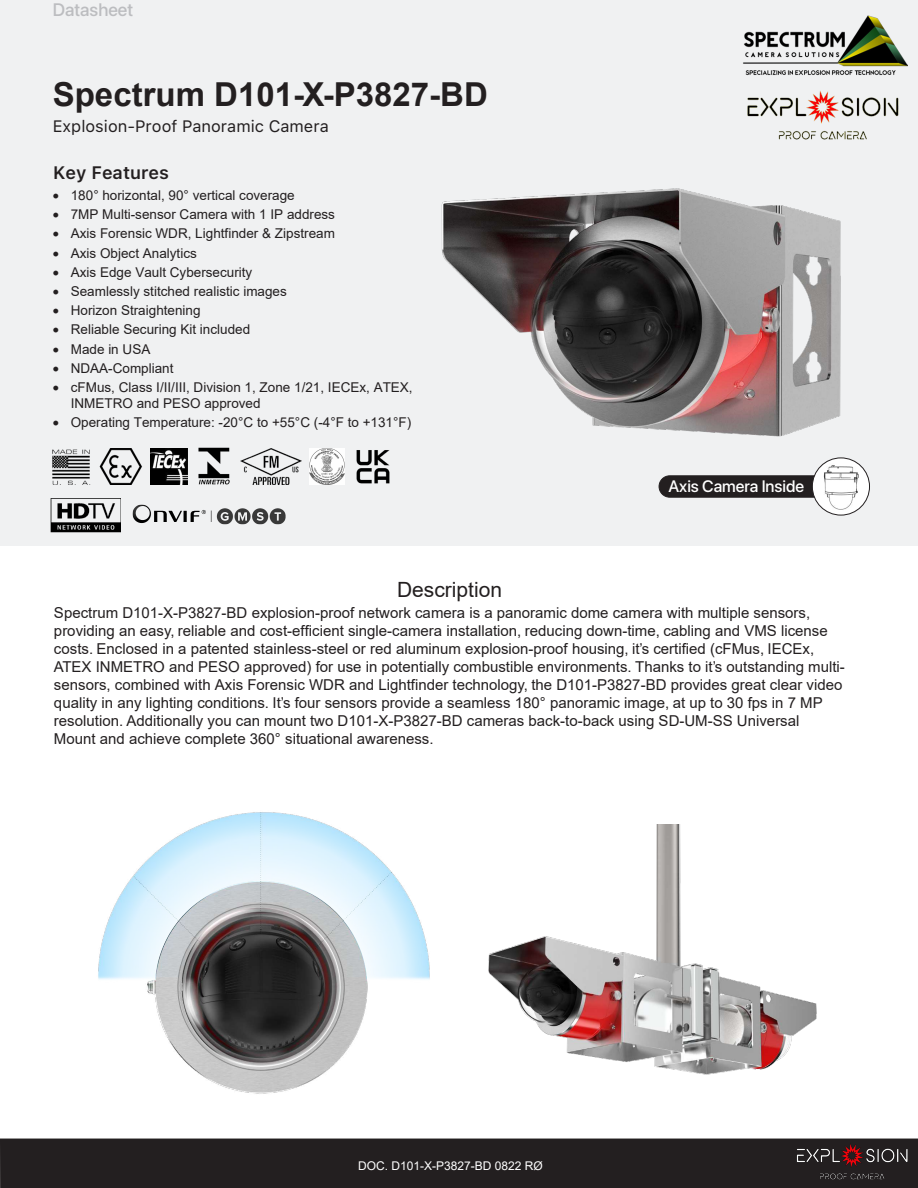
<style>
.page{position:relative;width:918px;height:1188px;background:#fff}
.page>*{position:absolute;margin:0;border:0;box-sizing:border-box;transform-origin:0 0}
.t1{font:700 33px "Arial";color:#231f20}
.t2{font:21px "Arial";color:#231f20}
.t3{font:18px "SF Pro";color:#bcbdc0}
.t4{font:15px/18px "Arial";color:#231f20}
.t5{font:13.5px/16.2px "Arial";color:#231f20}
.t6{font:12px "Arial";color:#fff}
.t7{font:600 8.85px "SF Pro Text";color:#231f20}
.t8{font:8.1px "SF Pro Text";color:#231f20}
.t9{font:500 8.1px "SF Pro Display";color:#fff}
</style>
<div class="page">
<div style="left:0;top:0;width:918px;height:545px;background:#f0f1f2"></div>
<img style="left:441px;top:188px;width:400px;height:249px">
<img style="left:52px;top:449px;width:38px;height:36px">
<img style="left:99px;top:448px;width:43px;height:37px">
<img style="left:151px;top:448px;width:36px;height:37px">
<img style="left:132px;top:504px;width:154px;height:21px">
<img style="left:241px;top:448px;width:60px;height:37px">
<img style="left:198px;top:448px;width:32px;height:36px">
<div style="left:659px;top:476px;width:182px;height:21px;background:#231f20;border-radius:11px"></div>
<div style="left:659px;top:475px;width:182px;height:23px;border:1px solid #231f20;border-radius:11px"></div>
<img style="left:51px;top:498px;width:70px;height:34px">
<img style="left:812px;top:458px;width:58px;height:57px;border-radius:29px">
<div style="left:812px;top:458px;width:58px;height:57px;border:1px solid #231f20;border-radius:50%"></div>
<img style="left:488px;top:825px;width:329px;height:250px">
<img style="left:98px;top:812px;width:332px;height:282px">
<img style="left:309px;top:449px;width:36px;height:35px">
<img style="left:356px;top:450px;width:34px;height:34px">
<img style="left:743px;top:15px;width:164px;height:61px">
<img style="left:747px;top:91px;width:152px;height:49px">
<div style="left:0;top:1139px;width:918px;height:49px;background:#231f20"></div>
<img style="left:796px;top:1144px;width:112px;height:36px">
<p class="t3" style="left:53px;top:3px;width:82px">Datasheet</p>
<h1 class="t1" style="left:53px;top:71px;width:437px">Spectrum D101-X-P3827-BD</h1>
<p class="t8" style="left:53px;top:125px;width:277px">Explosion-Proof Panoramic Camera</p>
<p class="t7" style="left:53px;top:171px;width:117px">Key Features</p>
<p class="t5" style="left:53px;top:187px;width:243px">• 180° horizontal, 90° vertical coverage</p>
<p class="t5" style="left:53px;top:206px;width:284px">• 7MP Multi-sensor Camera with 1 IP address</p>
<p class="t5" style="left:53px;top:226px;width:284px">• Axis Forensic WDR, Lightfinder &amp; Zipstream</p>
<p class="t5" style="left:53px;top:245px;width:146px">• Axis Object Analytics</p>
<p class="t5" style="left:53px;top:264px;width:201px">• Axis Edge Vault Cybersecurity</p>
<p class="t5" style="left:53px;top:283px;width:236px">• Seamlessly stitched realistic images</p>
<p class="t5" style="left:53px;top:302px;width:149px">• Horizon Straightening</p>
<p class="t5" style="left:53px;top:322px;width:199px">• Reliable Securing Kit included</p>
<p class="t5" style="left:53px;top:341px;width:99px">• Made in USA</p>
<p class="t5" style="left:53px;top:360px;width:122px">• NDAA-Compliant</p>
<p class="t5" style="left:71px;top:379px;width:343px;text-indent:-18px">• cFMus, Class I/II/III, Division 1, Zone 1/21, IECEx, ATEX,<br>INMETRO and PESO approved</p>
<p class="t5" style="left:53px;top:415px;width:360px">• Operating Temperature: -20°C to +55°C (-4°F to +131°F)</p>
<p class="t9" style="left:668px;top:485px;width:137px">Axis Camera Inside</p>
<h2 class="t2" style="left:397px;top:575px;width:107px">Description</h2>
<p class="t4" style="left:54px;top:603px;width:792px">Spectrum D101-X-P3827-BD explosion-proof network camera is a panoramic dome camera with multiple sensors, providing an easy, reliable and cost-efficient single-camera installation, reducing down-time, cabling and VMS license costs. Enclosed in a patented stainless-steel or red aluminum explosion-proof housing, it’s certified (cFMus, IECEx, ATEX INMETRO and PESO approved) for use in potentially combustible environments. Thanks to it’s outstanding multi&shy;sensors, combined with Axis Forensic WDR and Lightfinder technology, the D101-P3827-BD provides great clear video quality in any lighting conditions. It’s four sensors provide a seamless 180° panoramic image, at up to 30 fps in 7 MP resolution. Additionally you can mount two D101-X-P3827-BD cameras back-to-back using SD-UM-SS Universal<br>Mount and achieve complete 360° situational awareness.</p>
<p class="t6" style="left:358px;top:1158px;width:186px">DOC. D101-X-P3827-BD 0822 RØ</p>
</div>
